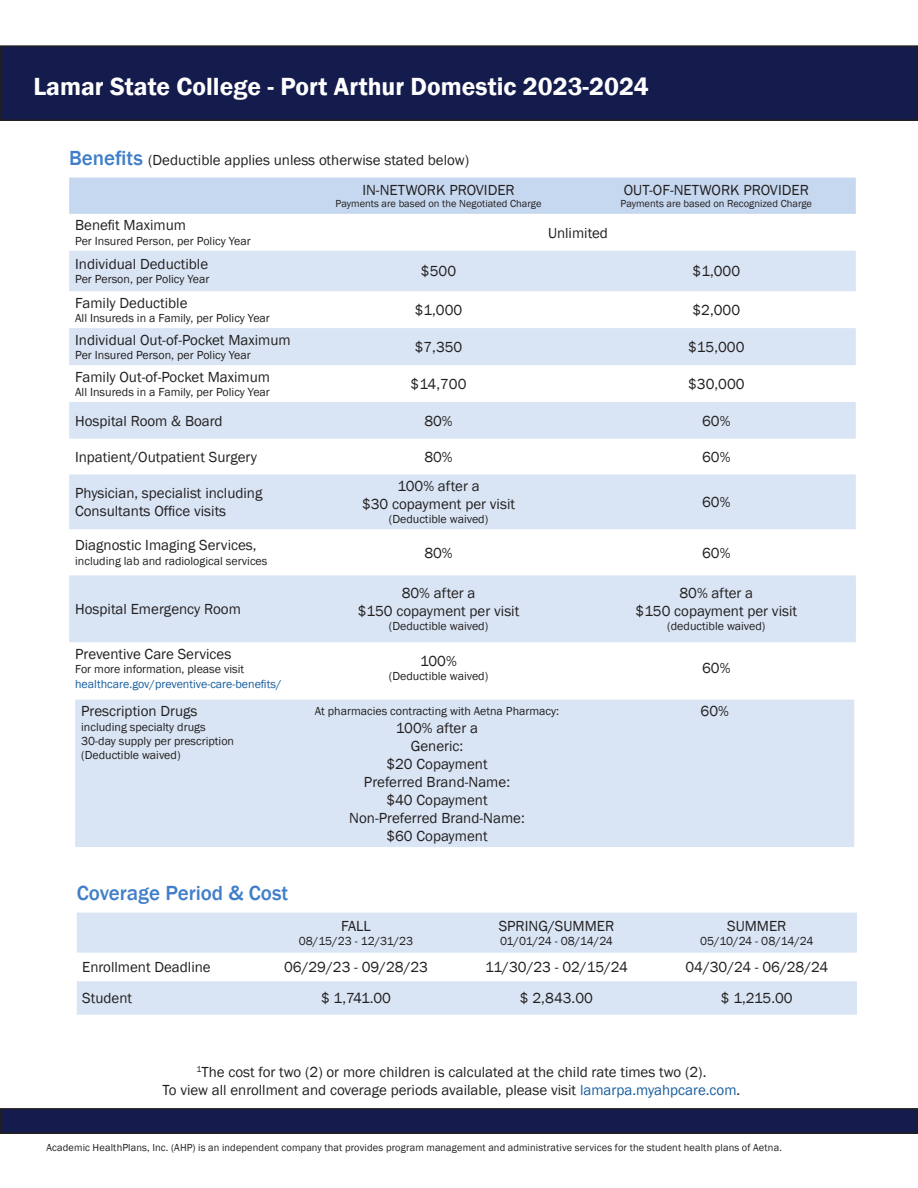
<style>
.page{position:relative;width:918px;height:1188px;background:#fff}
.page>*{position:absolute;margin:0;border:0;box-sizing:border-box;transform-origin:0 0}
.t1{font:600 25.5px "Franklin Gothic";color:#fff}
.Body_-_Heading__blue{font:500 21px "Franklin Gothic";color:#407ec9}
.Body_-_Heading__blue-2{font:15px "Franklin Gothic";color:#231f20}
.Table_-_Text__center{font:15px "Franklin Gothic";color:#231f20}
.Table_-_Text__left{font:15px/18px "Franklin Gothic";color:#231f20}
.Table_-_Text__left-2{font:12px "Franklin Gothic";color:#231f20}
.Table_-_Text__center-2{font:12px "Franklin Gothic";color:#231f20}
.Table_-_Text__left-3{font:12px "Franklin Gothic";color:#175d9e}
.Table_-_Text__center-3{font:12px "Franklin Gothic";letter-spacing:-.035em;color:#231f20}
.Table_-_Text__center-4{font:12px "Franklin Gothic";letter-spacing:-.03em;color:#231f20}
.Table_-_Text__center-5{font:10.5px "Franklin Gothic";letter-spacing:.01em;color:#231f20}
.s1{font-weight:500;font-size:21px;color:#407ec9}
.s2{color:#175d9e}
</style>
<div class="page">
<div style="left:69px;top:178px;width:787px;height:36px;background:#c6d8ef"></div>
<svg style="left:69px;top:251px;width:787px;height:391px;fill:#d9e5f4"></svg>
<div style="left:300px;top:581px;width:556px;height:55px;background:#d9e5f4"></div>
<div style="left:75px;top:700px;width:779px;height:147px;background:#d9e5f4"></div>
<svg style="left:77px;top:913px;width:780px;height:102px;fill:#d9e5f4"></svg>
<div style="left:1px;top:46px;width:916px;height:74px;background:#141b4d"></div>
<div style="left:0;top:45px;width:918px;height:76px;border:2px solid #231f20"></div>
<div style="left:1px;top:1109px;width:916px;height:24px;background:#141b4d"></div>
<div style="left:0;top:1108px;width:918px;height:26px;border:2px solid #231f20"></div>
<p class="t1" style="left:33px;top:71px;width:617px">Lamar State College - Port Arthur Domestic 2023-2024</p>
<p class="Body_-_Heading__blue-2" style="left:69px;top:151px;width:401px"><span class="s1">Benefits</span> (Deductible applies unless otherwise stated below)</p>
<p class="Table_-_Text__center" style="left:362px;top:180px;width:154px">IN-NETWORK PROVIDER</p>
<p class="Table_-_Text__center-5" style="left:336px;top:197px;width:207px">Payments are based on the Negotiated Charge</p>
<p class="Table_-_Text__left" style="left:75px;top:217px;width:112px">Benefit Maximum</p>
<p class="Table_-_Text__left-2" style="left:75px;top:233px;width:177px">Per Insured Person, per Policy Year</p>
<p class="Table_-_Text__center" style="left:548px;top:223px;width:61px">Unlimited</p>
<p class="Table_-_Text__center" style="left:624px;top:180px;width:187px">OUT-OF-NETWORK PROVIDER</p>
<p class="Table_-_Text__center-5" style="left:621px;top:197px;width:193px">Payments are based on Recognized Charge</p>
<p class="Table_-_Text__left" style="left:75px;top:255px;width:135px">Individual Deductible</p>
<p class="Table_-_Text__left-2" style="left:75px;top:272px;width:136px">Per Person, per Policy Year</p>
<p class="Table_-_Text__left" style="left:75px;top:294px;width:114px">Family Deductible</p>
<p class="Table_-_Text__left-2" style="left:75px;top:311px;width:196px">All Insureds in a Family, per Policy Year</p>
<p class="Table_-_Text__left" style="left:75px;top:331px;width:217px">Individual Out-of-Pocket Maximum</p>
<p class="Table_-_Text__left-2" style="left:75px;top:348px;width:177px">Per Insured Person, per Policy Year</p>
<p class="Table_-_Text__left" style="left:75px;top:368px;width:196px">Family Out-of-Pocket Maximum</p>
<p class="Table_-_Text__left-2" style="left:75px;top:385px;width:196px">All Insureds in a Family, per Policy Year</p>
<p class="Table_-_Text__center" style="left:421px;top:262px;width:37px">$500</p>
<p class="Table_-_Text__center" style="left:693px;top:262px;width:49px">$1,000</p>
<p class="Table_-_Text__center" style="left:415px;top:301px;width:49px">$1,000</p>
<p class="Table_-_Text__center" style="left:692px;top:301px;width:49px">$2,000</p>
<p class="Table_-_Text__center" style="left:415px;top:338px;width:49px">$7,350</p>
<p class="Table_-_Text__center" style="left:688px;top:338px;width:58px">$15,000</p>
<p class="Table_-_Text__center" style="left:411px;top:374px;width:58px">$14,700</p>
<p class="Table_-_Text__center" style="left:688px;top:374px;width:58px">$30,000</p>
<p class="Table_-_Text__left" style="left:75px;top:412px;width:149px">Hospital Room &amp; Board</p>
<p class="Table_-_Text__center" style="left:424px;top:411px;width:30px">80%</p>
<p class="Table_-_Text__center" style="left:702px;top:411px;width:30px">60%</p>
<p class="Table_-_Text__left" style="left:75px;top:448px;width:183px">Inpatient/Outpatient Surgery</p>
<p class="Table_-_Text__center" style="left:424px;top:447px;width:30px">80%</p>
<p class="Table_-_Text__center" style="left:702px;top:447px;width:30px">60%</p>
<p class="Table_-_Text__left" style="left:75px;top:484px;width:189px">Physician, specialist including<br>Consultants Office visits</p>
<p class="Table_-_Text__center" style="left:398px;top:477px;width:84px">100% after a</p>
<p class="Table_-_Text__center" style="left:362px;top:495px;width:155px">$30 copayment per visit</p>
<p class="Table_-_Text__center-2" style="left:389px;top:512px;width:101px">(Deductible waived)</p>
<p class="Table_-_Text__center" style="left:702px;top:493px;width:30px">60%</p>
<p class="Table_-_Text__left" style="left:75px;top:537px;width:183px">Diagnostic Imaging Services,</p>
<p class="Table_-_Text__left-2" style="left:75px;top:553px;width:194px">including lab and radiological services</p>
<p class="Table_-_Text__left" style="left:75px;top:600px;width:167px">Hospital Emergency Room</p>
<p class="Table_-_Text__left" style="left:75px;top:645px;width:158px">Preventive Care Services</p>
<p class="Table_-_Text__left-2" style="left:75px;top:662px;width:171px">For more information, please visit</p>
<p class="Table_-_Text__left-3" style="left:75px;top:676px;width:208px">healthcare.gov/preventive-care-benefits/</p>
<p class="Table_-_Text__left" style="left:81px;top:702px;width:118px">Prescription Drugs</p>
<p class="Table_-_Text__left-2" style="left:81px;top:719px;width:126px">including specialty drugs</p>
<p class="Table_-_Text__left-2" style="left:81px;top:733px;width:154px">30-day supply per prescription</p>
<p class="Table_-_Text__left-2" style="left:81px;top:748px;width:101px">(Deductible waived)</p>
<p class="Table_-_Text__center" style="left:424px;top:543px;width:30px">80%</p>
<p class="Table_-_Text__center" style="left:702px;top:543px;width:30px">60%</p>
<p class="Table_-_Text__center" style="left:402px;top:584px;width:75px">80% after a</p>
<p class="Table_-_Text__center" style="left:358px;top:602px;width:163px">$150 copayment per visit</p>
<p class="Table_-_Text__center-2" style="left:389px;top:619px;width:101px">(Deductible waived)</p>
<p class="Table_-_Text__center" style="left:420px;top:652px;width:38px">100%</p>
<p class="Table_-_Text__center-2" style="left:389px;top:669px;width:101px">(Deductible waived)</p>
<p class="Table_-_Text__center-2" style="left:315px;top:704px;width:246px">At pharmacies contracting with Aetna Pharmacy:</p>
<p class="Table_-_Text__center" style="left:396px;top:719px;width:84px">100% after a</p>
<p class="Table_-_Text__center" style="left:411px;top:737px;width:54px">Generic:</p>
<p class="Table_-_Text__center" style="left:386px;top:755px;width:103px">$20 Copayment</p>
<p class="Table_-_Text__center" style="left:364px;top:773px;width:148px">Preferred Brand-Name:</p>
<p class="Table_-_Text__center" style="left:386px;top:791px;width:103px">$40 Copayment</p>
<p class="Table_-_Text__center" style="left:349px;top:809px;width:177px">Non-Preferred Brand-Name:</p>
<p class="Table_-_Text__center" style="left:386px;top:827px;width:103px">$60 Copayment</p>
<p class="Table_-_Text__center" style="left:679px;top:584px;width:75px">80% after a</p>
<p class="Table_-_Text__center" style="left:636px;top:602px;width:163px">$150 copayment per visit</p>
<p class="Table_-_Text__center-2" style="left:667px;top:619px;width:100px">(deductible waived)</p>
<p class="Table_-_Text__center" style="left:702px;top:659px;width:30px">60%</p>
<p class="Table_-_Text__center" style="left:701px;top:702px;width:30px">60%</p>
<p class="Body_-_Heading__blue" style="left:77px;top:880px;width:213px">Coverage Period &amp; Cost</p>
<p class="Body_-_Heading__blue-2" style="left:341px;top:916px;width:31px">FALL</p>
<p class="Table_-_Text__center-2" style="left:299px;top:934px;width:116px">08/15/23 - 12/31/23</p>
<p class="Body_-_Heading__blue-2" style="left:499px;top:916px;width:117px">SPRING/SUMMER</p>
<p class="Table_-_Text__center-3" style="left:500px;top:934px;width:114px">01/01/24 - 08/14/24</p>
<p class="Body_-_Heading__blue-2" style="left:727px;top:916px;width:61px">SUMMER</p>
<p class="Table_-_Text__center-4" style="left:700px;top:934px;width:115px">05/10/24 - 08/14/24</p>
<p class="Body_-_Heading__blue-2" style="left:82px;top:958px;width:130px">Enrollment Deadline</p>
<p class="Body_-_Heading__blue-2" style="left:284px;top:958px;width:145px">06/29/23 - 09/28/23</p>
<p class="Body_-_Heading__blue-2" style="left:485px;top:958px;width:144px">11/30/23 - 02/15/24</p>
<p class="Body_-_Heading__blue-2" style="left:685px;top:958px;width:144px">04/30/24 - 06/28/24</p>
<p class="Body_-_Heading__blue-2" style="left:82px;top:989px;width:51px">Student</p>
<p class="Body_-_Heading__blue-2" style="left:321px;top:989px;width:71px">$ 1,741.00</p>
<p class="Body_-_Heading__blue-2" style="left:520px;top:989px;width:74px">$ 2,843.00</p>
<p class="Body_-_Heading__blue-2" style="left:721px;top:989px;width:73px">$ 1,215.00</p>
<p class="Body_-_Heading__blue-2" style="left:196px;top:1062px;width:512px"><sup>1</sup>The cost for two (2) or more children is calculated at the child rate times two (2).</p>
<p class="Body_-_Heading__blue-2" style="left:163px;top:1080px;width:579px">To view all enrollment and coverage periods available, please visit <span class="s2">lamarpa.myahpcare.com</span>.</p>
<p class="Table_-_Text__center-5" style="left:46px;top:1141px;width:737px">Academic HealthPlans, Inc. (AHP) is an independent company that provides program management and administrative services for the student health plans of Aetna.</p>
</div>
